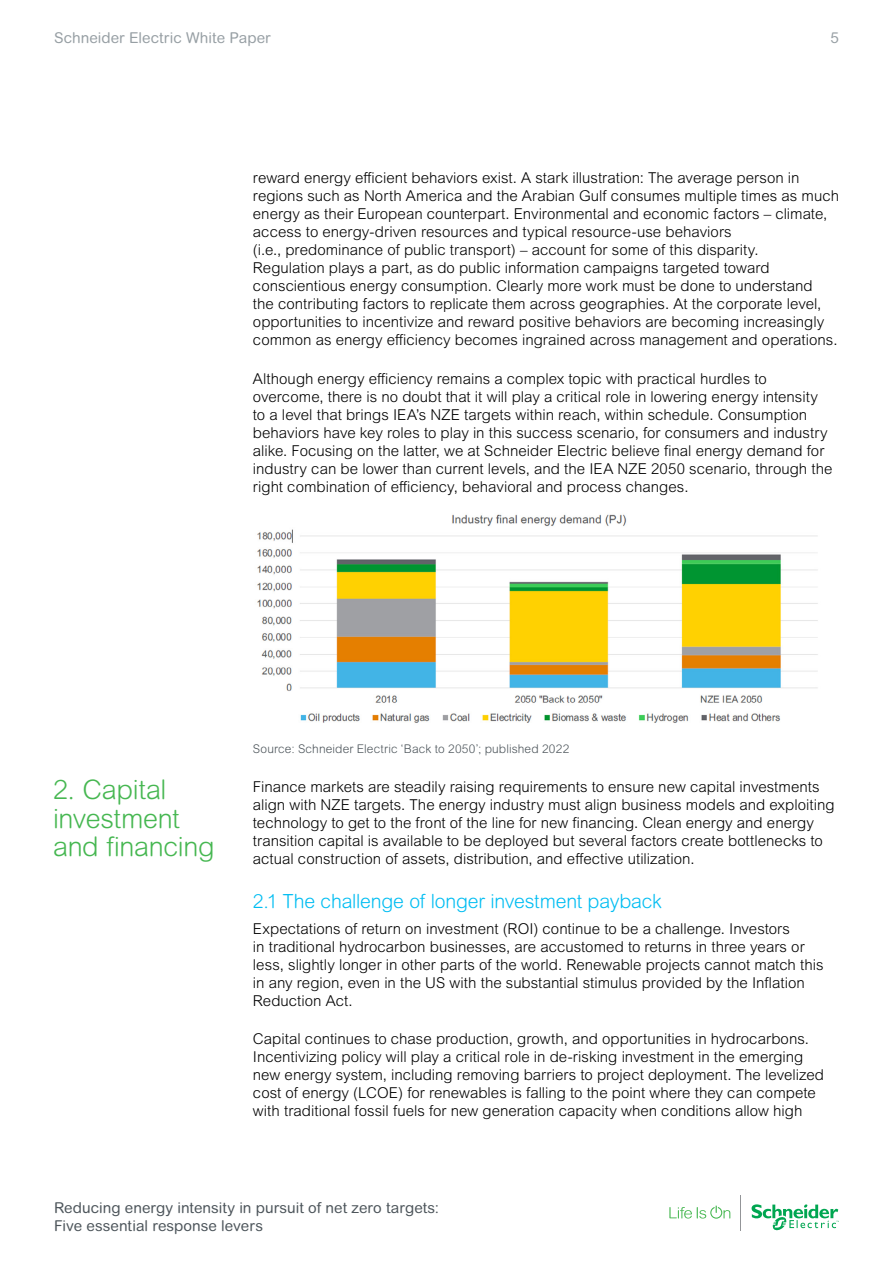
<style>
.page{position:relative;width:893px;height:1263px;background:#fff}
.page>*{position:absolute;margin:0;border:0;box-sizing:border-box;transform-origin:0 0}
.t1{font:300 27px/28.5px "Arial Rounded MT Pro";letter-spacing:-.01em;color:#46b751}
.t2{font:300 19.5px "Arial Rounded MT Pro";letter-spacing:-.01em;color:#00bdf2}
.t3{font:300 15px/18px "Arial MT Pro";color:#000}
.t4{font:15px/18px "Arial Rounded MT Pro";letter-spacing:.005em;color:#4d555b}
.t5{font:15px "Arial Rounded MT Pro";letter-spacing:.005em;color:#979fa4}
.t6{font:300 12px "Arial Rounded MT Pro";letter-spacing:.01em;color:#4d555b}
</style>
<div class="page">
<svg style="left:669px;top:1206px;width:61px;height:13px"></svg>
<hr style="left:741px;top:1195px;width:1px;height:35px;background:#939598">
<svg style="left:752px;top:1204px;width:87px;height:27px"></svg>
<img style="left:257px;top:514px;width:561px;height:209px">
<p class="t5" style="left:54px;top:29px;width:218px">Schneider Electric White Paper</p>
<p class="t5" style="left:830px;top:29px;width:10px">5</p>
<p class="t3" style="left:253px;top:169px;width:588px">reward energy efficient behaviors exist. A stark illustration: The average person in regions such as North America and the Arabian Gulf consumes multiple times as much energy as their European counterpart. Environmental and economic factors – climate, access to energy-driven resources and typical resource-use behaviors<br>(i.e., predominance of public transport) – account for some of this disparity.<br>Regulation plays a part, as do public information campaigns targeted toward conscientious energy consumption. Clearly more work must be done to understand<br>the contributing factors to replicate them across geographies. At the corporate level, opportunities to incentivize and reward positive behaviors are becoming increasingly common as energy efficiency becomes ingrained across management and operations.</p>
<p class="t3" style="left:253px;top:370px;width:581px">Although energy efficiency remains a complex topic with practical hurdles to overcome, there is no doubt that it will play a critical role in lowering energy intensity to a level that brings IEA’s NZE targets within reach, within schedule. Consumption behaviors have key roles to play in this success scenario, for consumers and industry alike. Focusing on the latter, we at Schneider Electric believe final energy demand for industry can be lower than current levels, and the IEA NZE 2050 scenario, through the right combination of efficiency, behavioral and process changes.</p>
<h1 class="t1" style="left:53px;top:776px;width:163px">2. Capital investment and financing</h1>
<p class="t6" style="left:253px;top:741px;width:318px">Source: Schneider Electric ‘Back to 2050’; published 2022</p>
<p class="t3" style="left:253px;top:778px;width:583px">Finance markets are steadily raising requirements to ensure new capital investments align with NZE targets. The energy industry must align business models and exploiting technology to get to the front of the line for new financing. Clean energy and energy transition capital is available to be deployed but several factors create bottlenecks to actual construction of assets, distribution, and effective utilization.</p>
<h2 class="t2" style="left:253px;top:889px;width:411px">2.1 The challenge of longer investment payback</h2>
<p class="t3" style="left:253px;top:920px;width:572px">Expectations of return on investment (ROI) continue to be a challenge. Investors<br>in traditional hydrocarbon businesses, are accustomed to returns in three years or less, slightly longer in other parts of the world. Renewable projects cannot match this in any region, even in the US with the substantial stimulus provided by the Inflation Reduction Act.</p>
<p class="t3" style="left:253px;top:1030px;width:573px">Capital continues to chase production, growth, and opportunities in hydrocarbons.<br>Incentivizing policy will play a critical role in de-risking investment in the emerging new energy system, including removing barriers to project deployment. The levelized cost of energy (LCOE) for renewables is falling to the point where they can compete with traditional fossil fuels for new generation capacity when conditions allow high</p>
<p class="t4" style="left:54px;top:1199px;width:386px">Reducing energy intensity in pursuit of net zero targets:<br>Five essential response levers</p>
</div>
